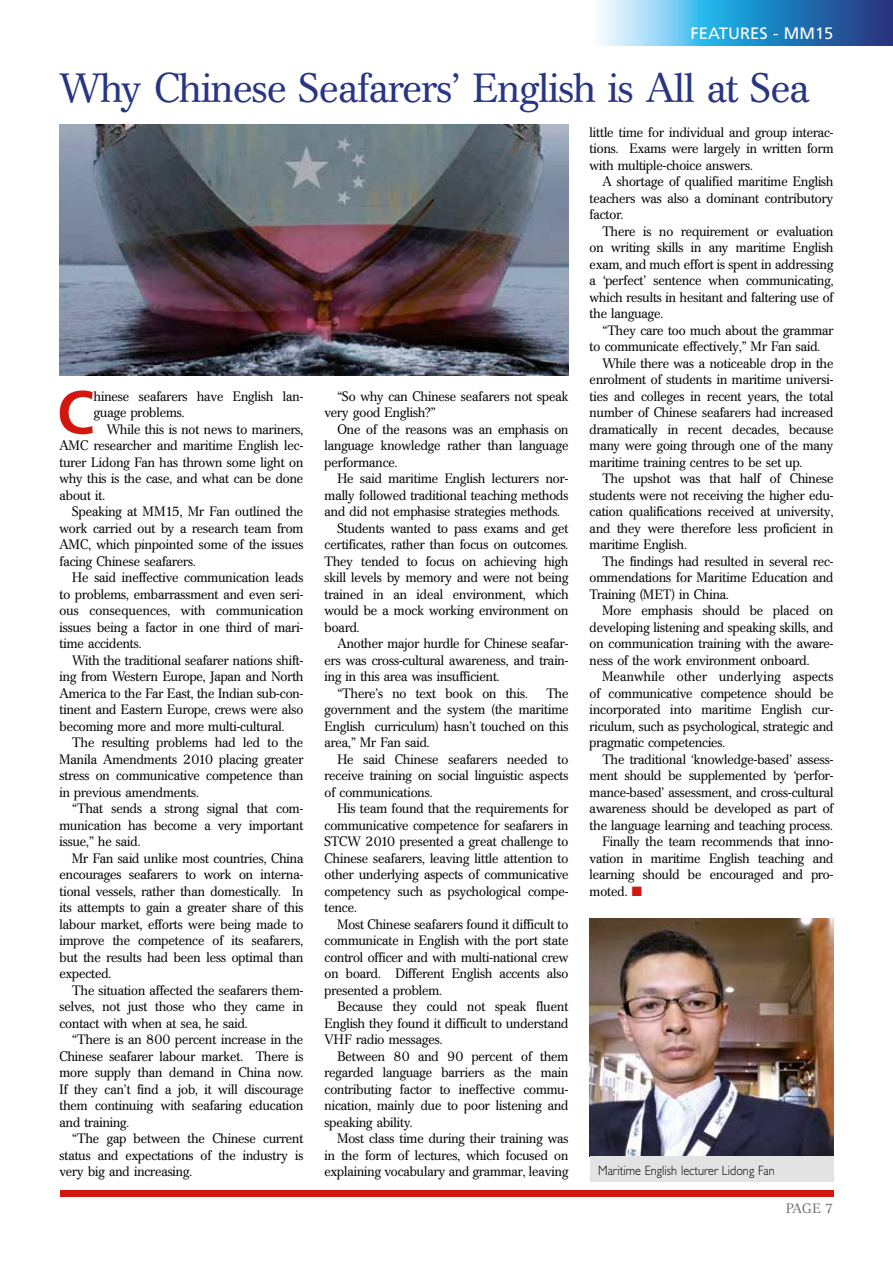
<style>
.page{position:relative;width:893px;height:1263px;background:#fff}
.page>*{position:absolute;margin:0;border:0;box-sizing:border-box;transform-origin:0 0}
.t1{font:700 60.75px "Frutiger";color:#d21610}
.t2{font:40.5px "Cremona";letter-spacing:-.005em;color:#283583}
.t3{font:16.5px "Frutiger";letter-spacing:.005em;color:#fff}
.t4{font:13.5px/16.5px "Cremona";color:#000;text-align:justify}
.t5{font:300 13.5px "Gill Sans";letter-spacing:.005em;color:#000;scale:.9 1}
.t6{font:13.5px "Cremona";color:#706f6f}
.s1{color:#d21610}
</style>
<div class="page">
<div style="left:60px;top:1191px;width:773px;height:6px;background:#d21610"></div>
<svg style="left:599px;top:0;width:294px;height:45px;background:#4d98cb"></svg>
<img style="left:590px;top:918px;width:243px;height:239px">
<div style="left:590px;top:1157px;width:243px;height:25px;background:#e3e3e3"></div>
<img style="left:60px;top:124px;width:508px;height:251px">
<p class="t3" style="left:690px;top:24px;width:144px">FEATU RES - MM15</p>
<h2 class="t2" style="left:60px;top:65px;width:751px">Why Chinese Seafarers’ English is All at Sea</h2>
<h1 class="t1" style="left:57px;top:377px;width:39px">C</h1>
<p class="t4" style="left:94px;top:388px;width:211px">hinese seafarers have English lan&shy;guage problems.</p>
<p class="t4" style="left:60px;top:421px;width:245px;text-indent:47px">While this is not news to mariners, AMC researcher and maritime English lec&shy;turer Lidong Fan has thrown some light on why this is the case, and what can be done about it.</p>
<p class="t4" style="left:60px;top:503px;width:245px;text-indent:13px">Speaking at MM15, Mr Fan outlined the work carried out by a research team from AMC, which pinpointed some of the issues facing Chinese seafarers.</p>
<p class="t4" style="left:60px;top:569px;width:245px;text-indent:13px">He said ineffective communication leads to problems, embarrassment and even seri&shy;ous consequences, with communication issues being a factor in one third of mari&shy;time accidents.</p>
<p class="t4" style="left:60px;top:652px;width:245px;text-indent:13px">With the traditional seafarer nations shift&shy;ing from Western Europe, Japan and North America to the Far East, the Indian sub-con&shy;tinent and Eastern Europe, crews were also becoming more and more multi-cultural.</p>
<p class="t4" style="left:60px;top:734px;width:245px;text-indent:13px">The resulting problems had led to the Manila Amendments 2010 placing greater stress on communicative competence than in previous amendments.</p>
<p class="t4" style="left:60px;top:800px;width:245px;text-indent:13px">“That sends a strong signal that com&shy;munication has become a very important issue,” he said.</p>
<p class="t4" style="left:60px;top:850px;width:245px;text-indent:13px">Mr Fan said unlike most countries, China encourages seafarers to work on interna&shy;tional vessels, rather than domestically. In its attempts to gain a greater share of this labour market, efforts were being made to improve the competence of its seafarers, but the results had been less optimal than expected.</p>
<p class="t4" style="left:60px;top:982px;width:245px;text-indent:13px">The situation affected the seafarers them&shy;selves, not just those who they came in contact with when at sea, he said.</p>
<p class="t4" style="left:60px;top:1031px;width:245px;text-indent:13px">“There is an 800 percent increase in the Chinese seafarer labour market. There is more supply than demand in China now.<br>If they can’t find a job, it will discourage them continuing with seafaring education and training.</p>
<p class="t4" style="left:60px;top:1130px;width:245px;text-indent:13px">“The gap between the Chinese current status and expectations of the industry is very big and increasing.</p>
<p class="t4" style="left:325px;top:388px;width:245px;text-indent:13px">“So why can Chinese seafarers not speak very good English?”</p>
<p class="t4" style="left:325px;top:421px;width:245px;text-indent:13px">One of the reasons was an emphasis on language knowledge rather than language performance.</p>
<p class="t4" style="left:337px;top:470px;width:233px">He said maritime English lecturers nor-</p>
<p class="t4" style="left:325px;top:487px;width:245px">mally followed traditional teaching methods</p>
<p class="t4" style="left:325px;top:503px;width:237px">and did not emphasise strategies methods.</p>
<p class="t4" style="left:337px;top:520px;width:233px">Students wanted to pass exams and get</p>
<p class="t4" style="left:325px;top:536px;width:245px">certificates, rather than focus on outcomes.</p>
<p class="t4" style="left:325px;top:553px;width:245px">They tended to focus on achieving high</p>
<p class="t4" style="left:325px;top:569px;width:245px">skill levels by memory and were not being</p>
<p class="t4" style="left:325px;top:586px;width:245px">trained in an ideal environment, which</p>
<p class="t4" style="left:325px;top:602px;width:245px">would be a mock working environment on</p>
<p class="t4" style="left:325px;top:619px;width:37px">board.</p>
<p class="t4" style="left:337px;top:635px;width:233px">Another major hurdle for Chinese seafar-</p>
<p class="t4" style="left:325px;top:652px;width:245px">ers was cross-cultural awareness, and train-</p>
<p class="t4" style="left:325px;top:668px;width:177px">ing in this area was insufficient.</p>
<p class="t4" style="left:337px;top:685px;width:192px">“There’s no text book on this.</p>
<p class="t4" style="left:325px;top:685px;width:245px;text-indent:222px">The government and the system (the maritime English curriculum) hasn’t touched on this area,” Mr Fan said.</p>
<p class="t4" style="left:325px;top:751px;width:245px;text-indent:13px">He said Chinese seafarers needed to receive training on social linguistic aspects of communications.</p>
<p class="t4" style="left:325px;top:800px;width:245px;text-indent:13px">His team found that the requirements for communicative competence for seafarers in STCW 2010 presented a great challenge to Chinese seafarers, leaving little attention to other underlying aspects of communicative competency such as psychological compe&shy;tence.</p>
<p class="t4" style="left:325px;top:916px;width:245px;text-indent:13px">Most Chinese seafarers found it difficult to communicate in English with the port state control officer and with multi-national crew on board. Different English accents also presented a problem.</p>
<p class="t4" style="left:325px;top:998px;width:245px;text-indent:13px">Because they could not speak fluent English they found it difficult to understand VHF radio messages.</p>
<p class="t4" style="left:325px;top:1048px;width:245px;text-indent:13px">Between 80 and 90 percent of them regarded language barriers as the main contributing factor to ineffective commu&shy;nication, mainly due to poor listening and speaking ability.</p>
<p class="t4" style="left:325px;top:1130px;width:245px;text-indent:13px">Most class time during their training was in the form of lectures, which focused on explaining vocabulary and grammar, leaving</p>
<p class="t4" style="left:590px;top:124px;width:245px">little time for individual and group interac&shy;tions. Exams were largely in written form with multiple-choice answers.</p>
<p class="t4" style="left:590px;top:173px;width:245px;text-indent:13px">A shortage of qualified maritime English teachers was also a dominant contributory factor.</p>
<p class="t4" style="left:590px;top:223px;width:245px;text-indent:13px">There is no requirement or evaluation on writing skills in any maritime English exam, and much effort is spent in addressing a ‘perfect’ sentence when communicating, which results in hesitant and faltering use of the language.</p>
<p class="t4" style="left:602px;top:322px;width:233px">“They care too much about the grammar</p>
<p class="t4" style="left:590px;top:338px;width:232px">to communicate effectively,” Mr Fan said.</p>
<p class="t4" style="left:602px;top:355px;width:233px">While there was a noticeable drop in the</p>
<p class="t4" style="left:590px;top:371px;width:245px">enrolment of students in maritime universi-</p>
<p class="t4" style="left:590px;top:388px;width:245px">ties and colleges in recent years, the total</p>
<p class="t4" style="left:590px;top:404px;width:245px">number of Chinese seafarers had increased</p>
<p class="t4" style="left:590px;top:421px;width:245px">dramatically in recent decades, because</p>
<p class="t4" style="left:590px;top:437px;width:245px">many were going through one of the many</p>
<p class="t4" style="left:590px;top:454px;width:214px">maritime training centres to be set up.</p>
<p class="t4" style="left:602px;top:470px;width:232px">The upshot was that half of Chinese</p>
<p class="t4" style="left:590px;top:487px;width:245px">students were not receiving the higher edu-</p>
<p class="t4" style="left:590px;top:503px;width:245px">cation qualifications received at university,</p>
<p class="t4" style="left:590px;top:520px;width:245px">and they were therefore less proficient in</p>
<p class="t4" style="left:590px;top:536px;width:99px">maritime English.</p>
<p class="t4" style="left:602px;top:553px;width:233px">The findings had resulted in several rec-</p>
<p class="t4" style="left:590px;top:569px;width:245px">ommendations for Maritime Education and</p>
<p class="t4" style="left:590px;top:586px;width:141px">Training (MET) in China.</p>
<p class="t4" style="left:602px;top:602px;width:232px">More emphasis should be placed on</p>
<p class="t4" style="left:590px;top:619px;width:245px">developing listening and speaking skills, and</p>
<p class="t4" style="left:590px;top:635px;width:245px">on communication training with the aware-</p>
<p class="t4" style="left:590px;top:652px;width:221px">ness of the work environment onboard.</p>
<p class="t4" style="left:602px;top:668px;width:232px">Meanwhile other underlying aspects</p>
<p class="t4" style="left:590px;top:685px;width:245px">of communicative competence should be</p>
<p class="t4" style="left:590px;top:701px;width:245px">incorporated into maritime English cur-</p>
<p class="t4" style="left:590px;top:718px;width:245px">riculum, such as psychological, strategic and</p>
<p class="t4" style="left:590px;top:734px;width:137px">pragmatic competencies.</p>
<p class="t4" style="left:602px;top:751px;width:233px">The traditional ‘knowledge-based’ assess-</p>
<p class="t4" style="left:590px;top:767px;width:245px">ment should be supplemented by ‘perfor-</p>
<p class="t4" style="left:590px;top:784px;width:245px">mance-based’ assessment, and cross-cultural</p>
<p class="t4" style="left:590px;top:800px;width:245px">awareness should be developed as part of</p>
<p class="t4" style="left:590px;top:817px;width:245px">the language learning and teaching process.</p>
<p class="t4" style="left:602px;top:833px;width:233px">Finally the team recommends that inno-</p>
<p class="t4" style="left:590px;top:850px;width:245px">vation in maritime English teaching and</p>
<p class="t4" style="left:590px;top:866px;width:245px">learning should be encouraged and pro-</p>
<p class="t4" style="left:590px;top:883px;width:54px">moted. <span class="s1">■</span></p>
<p class="t5" style="left:598px;top:1162px;width:198px">Maritime English lecturer Lidong Fan</p>
<p class="t6" style="left:786px;top:1201px;width:49px">PAGE 7</p>
</div>
